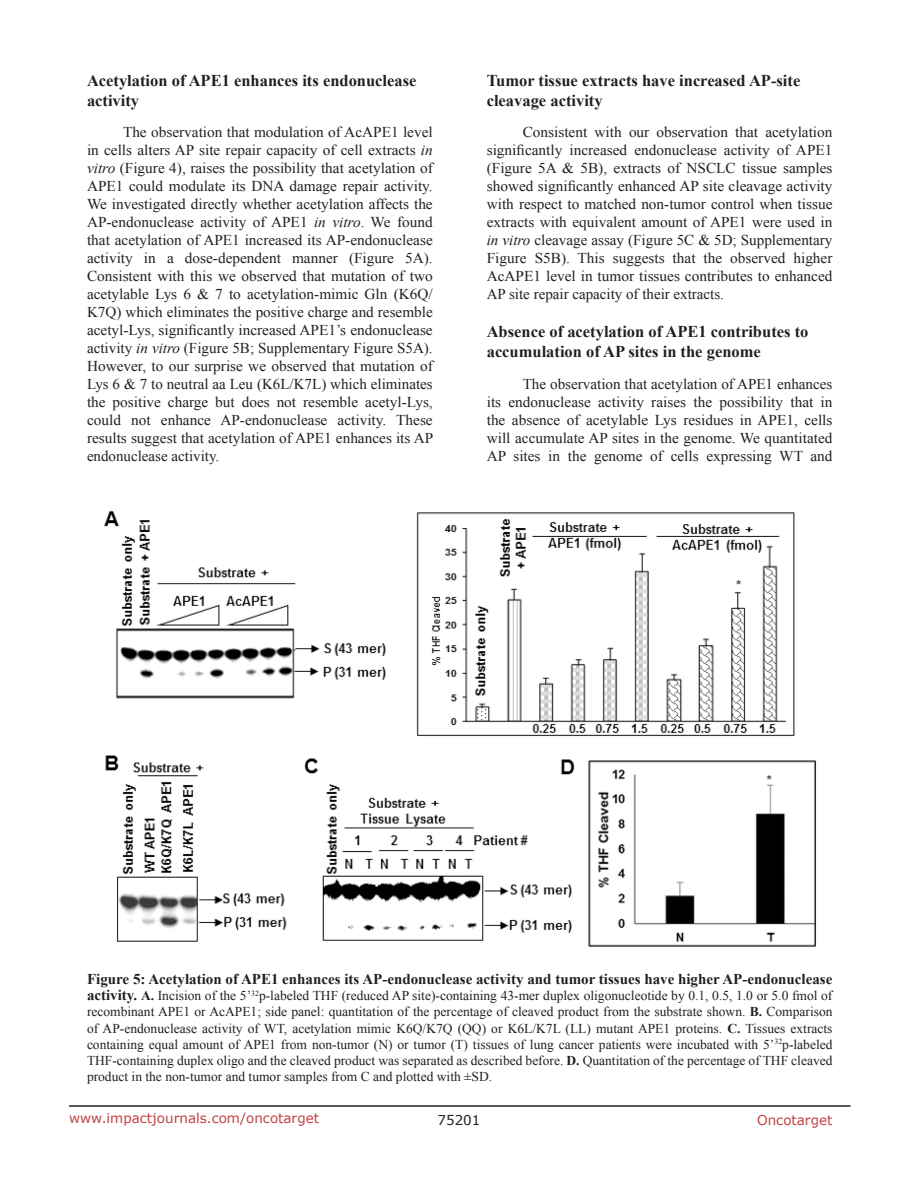
<style>
.page{position:relative;width:918px;height:1188px;background:#fff}
.page>*{position:absolute;margin:0;border:0;box-sizing:border-box;transform-origin:0 0}
.SubHeading{font:700 16.5px/19.8px "Times New Roman";color:#231f20}
.BodyText{font:15px/18px "Times New Roman";color:#231f20;text-align:justify}
.figuretext{font:700 15px "Times New Roman";color:#231f20}
.figuretext-2{font:13.5px/16.2px "Times New Roman";color:#231f20;text-align:justify}
.t1{font:13.5px "Verdana";color:#c24141}
.t2{font:13.5px "Verdana";color:#231f20}
.s1{font-style:italic}
.s2{font-weight:700;font-size:15px}
.s3{font-weight:700}
</style>
<div class="page">
<hr style="left:69px;top:1105px;width:781px;height:2px;background:#231f20">
<img style="left:104px;top:511px;width:712px;height:436px">
<p class="SubHeading" style="left:87px;top:70px;width:331px">Acetylation of APE1 enhances its endonuclease activity</p>
<p class="BodyText" style="left:87px;top:123px;width:348px;text-indent:36px">The observation that modulation of AcAPE1 level in cells alters AP site repair capacity of cell extracts <span class="s1">in vitro</span> (Figure 4), raises the possibility that acetylation of APE1 could modulate its DNA damage repair activity.<br>We investigated directly whether acetylation affects the AP-endonuclease activity of APE1 <span class="s1">in vitro</span>. We found that acetylation of APE1 increased its AP-endonuclease activity in a dose-dependent manner (Figure 5A).<br>Consistent with this we observed that mutation of two acetylable Lys 6 &amp; 7 to acetylation-mimic Gln (K6Q/ K7Q) which eliminates the positive charge and resemble acetyl-Lys, significantly increased APE1’s endonuclease activity <span class="s1">in vitro</span> (Figure 5B; Supplementary Figure S5A).<br>However, to our surprise we observed that mutation of Lys 6 &amp; 7 to neutral aa Leu (K6L/K7L) which eliminates the positive charge but does not resemble acetyl-Lys, could not enhance AP-endonuclease activity. These results suggest that acetylation of APE1 enhances its AP endonuclease activity.</p>
<p class="SubHeading" style="left:487px;top:70px;width:315px">Tumor tissue extracts have increased AP-site cleavage activity</p>
<p class="BodyText" style="left:487px;top:123px;width:347px;text-indent:36px">Consistent with our observation that acetylation significantly increased endonuclease activity of APE1 (Figure 5A &amp; 5B), extracts of NSCLC tissue samples showed significantly enhanced AP site cleavage activity with respect to matched non-tumor control when tissue extracts with equivalent amount of APE1 were used in <span class="s1">in vitro</span> cleavage assay (Figure 5C &amp; 5D; Supplementary Figure S5B). This suggests that the observed higher AcAPE1 level in tumor tissues contributes to enhanced AP site repair capacity of their extracts.</p>
<p class="SubHeading" style="left:487px;top:321px;width:323px">Absence of acetylation of APE1 contributes to accumulation of AP sites in the genome</p>
<p class="BodyText" style="left:487px;top:374px;width:347px;text-indent:36px">The observation that acetylation of APE1 enhances its endonuclease activity raises the possibility that in the absence of acetylable Lys residues in APE1, cells will accumulate AP sites in the genome. We quantitated AP sites in the genome of cells expressing WT and</p>
<p class="figuretext" style="left:87px;top:969px;width:747px">Figure 5: Acetylation of APE1 enhances its AP-endonuclease activity and tumor tissues have higher AP-endonuclease</p>
<p class="figuretext-2" style="left:87px;top:987px;width:747px"><span class="s2">activity.</span> <span class="s3">A.</span> Incision of the 5’<sup>32</sup>p-labeled THF (reduced AP site)-containing 43-mer duplex oligonucleotide by 0.1, 0.5, 1.0 or 5.0 fmol of recombinant APE1 or AcAPE1; side panel: quantitation of the percentage of cleaved product from the substrate shown. <span class="s3">B.</span> Comparison of AP-endonuclease activity of WT, acetylation mimic K6Q/K7Q (QQ) or K6L/K7L (LL) mutant APE1 proteins. <span class="s3">C.</span> Tissues extracts containing equal amount of APE1 from non-tumor (N) or tumor (T) tissues of lung cancer patients were incubated with 5’<sup>32</sup>p-labeled THF-containing duplex oligo and the cleaved product was separated as described before. <span class="s3">D.</span> Quantitation of the percentage of THF cleaved product in the non-tumor and tumor samples from C and plotted with ±SD.</p>
<p class="t1" style="left:69px;top:1109px;width:252px">www.impactjournals.com/oncotarget</p>
<p class="t2" style="left:438px;top:1111px;width:44px">75201</p>
<p class="t1" style="left:757px;top:1111px;width:77px">Oncotarget</p>
</div>
